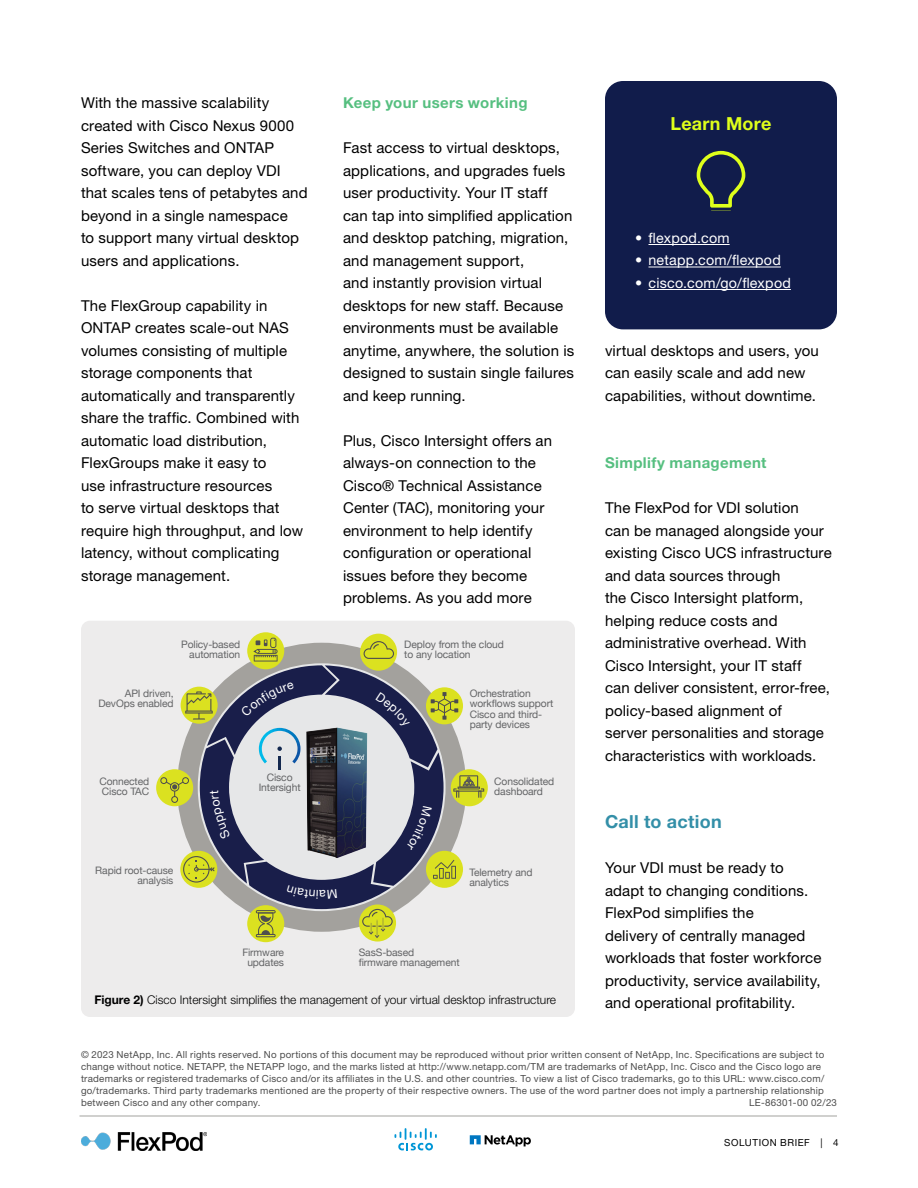
<style>
.page{position:relative;width:918px;height:1188px;background:#fff}
.page>*{position:absolute;margin:0;border:0;box-sizing:border-box;transform-origin:0 0}
.CONTENT_sub{font:700 18px "Helvetica Neue LT Pro";letter-spacing:.015em;color:#338fa8}
.SIDEBAR_sub{font:700 18px "Helvetica Neue LT Pro";letter-spacing:.015em;color:#dfff1b}
.CONTENT_body{font:15px/22.5px "Helvetica Neue LT Pro";letter-spacing:.01em;color:#000}
.CONTENT_sub2{font:700 15px "Helvetica Neue LT Pro";letter-spacing:.025em;color:#56bf80}
.t1{font:14.25px "Helvetica Neue LT Pro";letter-spacing:.02em;color:#fff}
.t2{font:300 12px "Helvetica Neue LT Pro";color:#000}
.t3{font:10.35px/10.4px "Helvetica Neue";letter-spacing:-.01em;color:#636466}
.t4{font:9.75px/12px "Helvetica Neue LT Pro";letter-spacing:.025em;color:#4d4d4d}
.t5{font:9.75px "Helvetica Neue LT Pro";letter-spacing:.055em;color:#000}
.s1{font-weight:700}
</style>
<div class="page">
<hr style="left:80px;top:1116px;width:757px;height:1px;background:#a3a29e">
<img style="left:81px;top:1132px;width:126px;height:18px">
<svg style="left:394px;top:1128px;width:43px;height:22px"></svg>
<svg style="left:470px;top:1135px;width:61px;height:11px"></svg>
<div style="left:605px;top:81px;width:232px;height:248px;background:#111c4b;border-radius:18px"></div>
<hr style="left:649px;top:244px;width:81px;height:1px;background:#fff">
<hr style="left:649px;top:267px;width:132px;height:1px;background:#fff">
<hr style="left:649px;top:289px;width:142px;height:1px;background:#fff">
<svg style="left:697px;top:151px;width:48px;height:57px"></svg>
<div style="left:81px;top:621px;width:494px;height:396px;background:#edecec;border-radius:9px"></div>
<div style="left:177px;top:643px;width:289px;height:289px;background:#a3a19d;border-radius:50%"></div>
<svg style="left:200px;top:665px;width:244px;height:244px"></svg>
<img style="left:235px;top:697px;width:202px;height:202px">
<div style="left:451px;top:769px;width:37px;height:37px;background:#dbe120;border-radius:50%"></div>
<svg style="left:426px;top:687px;width:37px;height:37px"></svg>
<div style="left:360px;top:634px;width:37px;height:37px;background:#dbe120;border-radius:50%"></div>
<div style="left:247px;top:632px;width:37px;height:37px;background:#dbe120;border-radius:50%"></div>
<div style="left:181px;top:687px;width:37px;height:37px;background:#dbe120;border-radius:50%"></div>
<div style="left:156px;top:769px;width:37px;height:37px;background:#dbe120;border-radius:50%"></div>
<div style="left:180px;top:851px;width:37px;height:37px;background:#dbe120;border-radius:50%"></div>
<div style="left:247px;top:905px;width:37px;height:37px;background:#dbe120;border-radius:50%"></div>
<div style="left:426px;top:851px;width:37px;height:37px;background:#dbe120;border-radius:50%"></div>
<svg style="left:256px;top:910px;width:20px;height:27px"></svg>
<svg style="left:364px;top:641px;width:30px;height:18px"></svg>
<svg style="left:453px;top:775px;width:31px;height:23px"></svg>
<svg style="left:183px;top:856px;width:32px;height:27px"></svg>
<svg style="left:431px;top:692px;width:27px;height:28px"></svg>
<svg style="left:185px;top:691px;width:28px;height:29px"></svg>
<svg style="left:253px;top:638px;width:25px;height:24px"></svg>
<svg style="left:160px;top:777px;width:29px;height:26px"></svg>
<svg style="left:359px;top:904px;width:37px;height:38px"></svg>
<svg style="left:362px;top:909px;width:31px;height:30px"></svg>
<svg style="left:433px;top:860px;width:23px;height:19px"></svg>
<hr style="left:278px;top:756px;width:3px;height:14px;background:#14294f">
<svg style="left:259px;top:728px;width:42px;height:35px"></svg>
<svg style="left:406px;top:806px;width:26px;height:44px"></svg>
<svg style="left:287px;top:885px;width:50px;height:14px"></svg>
<svg style="left:210px;top:791px;width:20px;height:49px"></svg>
<svg style="left:241px;top:682px;width:53px;height:35px"></svg>
<svg style="left:376px;top:692px;width:34px;height:36px"></svg>
<p class="CONTENT_body" style="left:81px;top:91px;width:228px">With the massive scalability created with Cisco Nexus 9000<br>Series Switches and ONTAP software, you can deploy VDI that scales tens of petabytes and beyond in a single namespace<br>to support many virtual desktop users and applications.</p>
<p class="CONTENT_body" style="left:81px;top:294px;width:224px">The FlexGroup capability in<br>ONTAP creates scale-out NAS volumes consisting of multiple storage components that automatically and transparently share the traffic. Combined with automatic load distribution,<br>FlexGroups make it easy to<br>use infrastructure resources<br>to serve virtual desktops that require high throughput, and low latency, without complicating storage management.</p>
<p class="CONTENT_sub2" style="left:343px;top:93px;width:186px">Keep your users working</p>
<p class="CONTENT_body" style="left:343px;top:136px;width:233px">Fast access to virtual desktops, applications, and upgrades fuels user productivity. Your IT staff can tap into simplified application and desktop patching, migration, and management support,<br>and instantly provision virtual desktops for new staff. Because environments must be available anytime, anywhere, the solution is designed to sustain single failures and keep running.</p>
<p class="CONTENT_body" style="left:343px;top:429px;width:211px">Plus, Cisco Intersight offers an always-on connection to the<br>Cisco® Technical Assistance<br>Center (TAC), monitoring your environment to help identify configuration or operational issues before they become problems. As you add more</p>
<p class="t3" style="left:181px;top:640px;width:61px;text-align:right">Policy-based automation</p>
<p class="t3" style="left:98px;top:688px;width:77px;text-align:right">API driven,<br>DevOps enabled</p>
<p class="t3" style="left:404px;top:640px;width:101px">Deploy from the cloud to any location</p>
<p class="t3" style="left:470px;top:689px;width:85px">Orchestration workflows support<br>Cisco and third&shy;party devices</p>
<p class="t3" style="left:99px;top:777px;width:51px">Connected<br>Cisco TAC</p>
<p class="t3" style="left:259px;top:772px;width:43px;text-align:center">Cisco<br>Intersight</p>
<p class="t3" style="left:494px;top:777px;width:62px">Consolidated dashboard</p>
<p class="t3" style="left:95px;top:865px;width:80px;text-align:right">Rapid root-cause analysis</p>
<p class="t3" style="left:469px;top:867px;width:65px">Telemetry and analytics</p>
<p class="t3" style="left:242px;top:947px;width:43px;text-align:center">Firmware updates</p>
<p class="t3" style="left:359px;top:947px;width:102px">SasS-based<br>firmware management</p>
<p class="t2" style="left:94px;top:992px;width:463px"><span class="s1">Figure 2)</span> Cisco Intersight simplifies the management of your virtual desktop infrastructure</p>
<p class="SIDEBAR_sub" style="left:670px;top:113px;width:103px">Learn More</p>
<p class="t1" style="left:635px;top:229px;width:96px">• flexpod.com</p>
<p class="t1" style="left:635px;top:252px;width:147px">• netapp.com/flexpod</p>
<p class="t1" style="left:635px;top:274px;width:157px">• cisco.com/go/flexpod</p>
<p class="CONTENT_body" style="left:605px;top:339px;width:215px">virtual desktops and users, you can easily scale and add new capabilities, without downtime.</p>
<p class="CONTENT_sub2" style="left:605px;top:453px;width:163px">Simplify management</p>
<p class="CONTENT_body" style="left:605px;top:496px;width:228px">The FlexPod for VDI solution<br>can be managed alongside your existing Cisco UCS infrastructure and data sources through<br>the Cisco Intersight platform, helping reduce costs and administrative overhead. With<br>Cisco Intersight, your IT staff<br>can deliver consistent, error-free, policy-based alignment of<br>server personalities and storage characteristics with workloads.</p>
<p class="CONTENT_sub" style="left:605px;top:810px;width:118px">Call to action</p>
<p class="CONTENT_body" style="left:605px;top:856px;width:218px">Your VDI must be ready to adapt to changing conditions.<br>FlexPod simplifies the<br>delivery of centrally managed workloads that foster workforce productivity, service availability, and operational profitability.</p>
<p class="t4" style="left:81px;top:1049px;width:745px">© 2023 NetApp, Inc. All rights reserved. No portions of this document may be reproduced without prior written consent of NetApp, Inc. Specifications are subject to change without notice. NETAPP, the NETAPP logo, and the marks listed at http://www.netapp.com/TM are trademarks of NetApp, Inc. Cisco and the Cisco logo are trademarks or registered trademarks of Cisco and/or its affiliates in the U.S. and other countries. To view a list of Cisco trademarks, go to this URL: www.cisco.com/ go/trademarks. Third party trademarks mentioned are the property of their respective owners. The use of the word partner does not imply a partnership relationship between Cisco and any other company.</p>
<p class="t4" style="left:749px;top:1097px;width:89px">LE-86301-00 02/23</p>
<p class="t5" style="left:724px;top:1137px;width:116px">SOLUTION BRIEF | 4</p>
</div>
